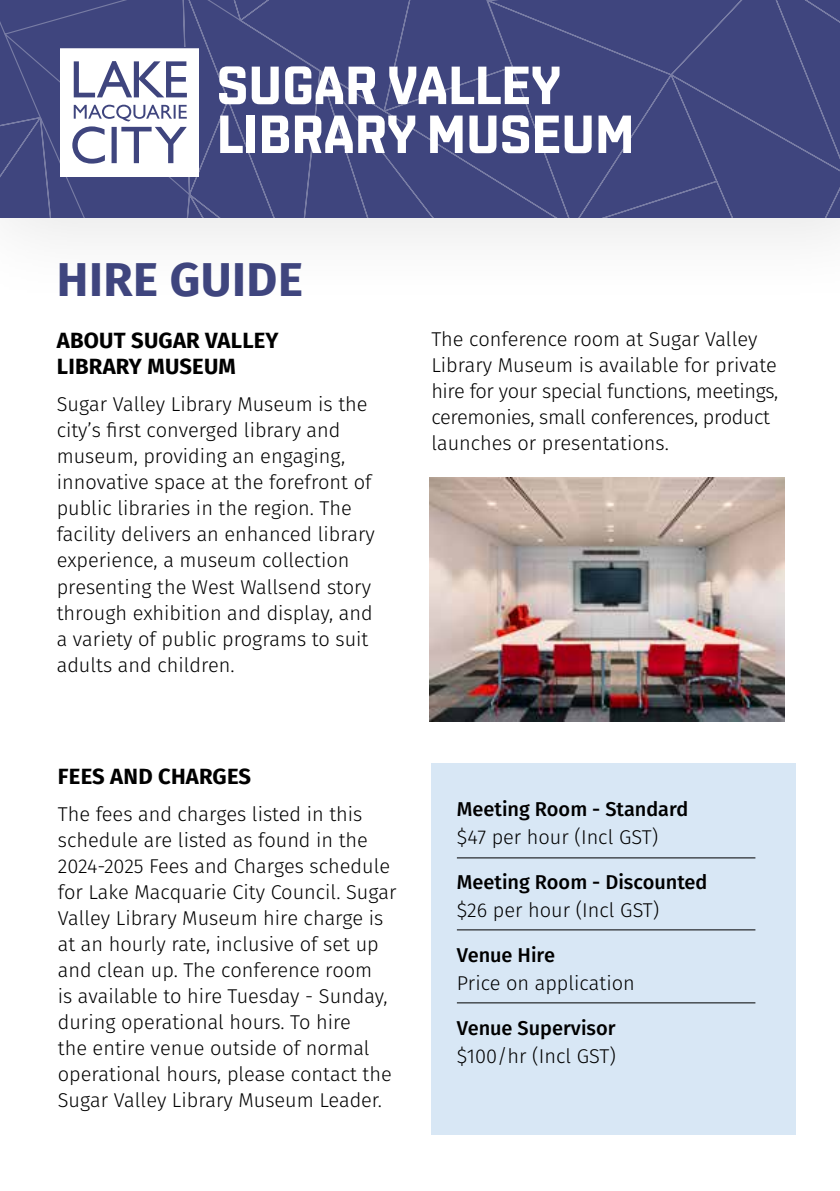
<style>
.page{position:relative;width:840px;height:1191px;background:#fff}
.page>*{position:absolute;margin:0;border:0;box-sizing:border-box;transform-origin:0 0}
.t1{font:700 47.4px "Fira Sans";letter-spacing:.01em;color:#3f457e}
.t2{font:700 22px/26px "Fira Sans";letter-spacing:.01em;color:#000}
.t3{font:300 20px/26px "Fira Sans";color:#000}
.t4{font:500 20px "Fira Sans";color:#000}
</style>
<div class="page">
<div style="left:431px;top:763px;width:364px;height:371px;background:#d8e7f5"></div>
<div style="left:0;top:0;width:839px;height:313px;background:#fafafa"></div>
<div style="left:0;top:0;width:839px;height:217px;background:#3f457e"></div>
<hr style="left:456px;top:857px;width:299px;height:1px;background:#000">
<hr style="left:456px;top:1002px;width:299px;height:1px;background:#000">
<hr style="left:456px;top:929px;width:299px;height:1px;background:#000">
<svg style="left:219px;top:66px;width:59px;height:38px"></svg>
<svg style="left:285px;top:66px;width:90px;height:38px"></svg>
<svg style="left:389px;top:67px;width:170px;height:37px"></svg>
<svg style="left:220px;top:116px;width:22px;height:37px"></svg>
<div style="left:246px;top:116px;width:9px;height:37px;background:#fff"></div>
<svg style="left:262px;top:116px;width:27px;height:37px"></svg>
<svg style="left:295px;top:116px;width:57px;height:37px"></svg>
<svg style="left:358px;top:116px;width:57px;height:37px"></svg>
<svg style="left:430px;top:116px;width:32px;height:37px"></svg>
<svg style="left:469px;top:116px;width:27px;height:37px"></svg>
<svg style="left:502px;top:115px;width:26px;height:38px"></svg>
<svg style="left:534px;top:116px;width:57px;height:37px"></svg>
<svg style="left:598px;top:116px;width:32px;height:37px"></svg>
<svg style="left:60px;top:48px;width:138px;height:129px"></svg>
<img style="left:429px;top:478px;width:355px;height:244px">
<h1 class="t1" style="left:57px;top:240px;width:247px">HIRE GUIDE</h1>
<p class="t2" style="left:57px;top:326px;width:223px">ABOUT SUGAR VALLEY<br>LIBRARY MUSEUM</p>
<p class="t3" style="left:57px;top:391px;width:319px">Sugar Valley Library Museum is the city’s first converged library and museum, providing an engaging, innovative space at the forefront of public libraries in the region. The facility delivers an enhanced library experience, a museum collection presenting the West Wallsend story through exhibition and display, and a variety of public programs to suit adults and children.</p>
<p class="t3" style="left:431px;top:326px;width:348px">The conference room at Sugar Valley Library Museum is available for private hire for your special functions, meetings, ceremonies, small conferences, product launches or presentations.</p>
<p class="t2" style="left:58px;top:761px;width:195px">FEES AND CHARGES</p>
<p class="t3" style="left:58px;top:801px;width:340px">The fees and charges listed in this schedule are listed as found in the 2024-2025 Fees and Charges schedule for Lake Macquarie City Council. Sugar Valley Library Museum hire charge is at an hourly rate, inclusive of set up and clean up. The conference room<br>is available to hire Tuesday - Sunday, during operational hours. To hire<br>the entire venue outside of normal operational hours, please contact the Sugar Valley Library Museum Leader.</p>
<p class="t4" style="left:456px;top:793px;width:233px">Meeting Room - Standard</p>
<p class="t3" style="left:456px;top:824px;width:203px">$47 per hour (Incl GST)</p>
<p class="t4" style="left:456px;top:866px;width:252px">Meeting Room - Discounted</p>
<p class="t3" style="left:456px;top:897px;width:204px">$26 per hour (Incl GST)</p>
<p class="t4" style="left:456px;top:939px;width:100px">Venue Hire</p>
<p class="t3" style="left:456px;top:970px;width:179px">Price on application</p>
<p class="t4" style="left:456px;top:1012px;width:160px">Venue Supervisor</p>
<p class="t3" style="left:456px;top:1043px;width:160px">$100/hr (Incl GST)</p>
</div>
